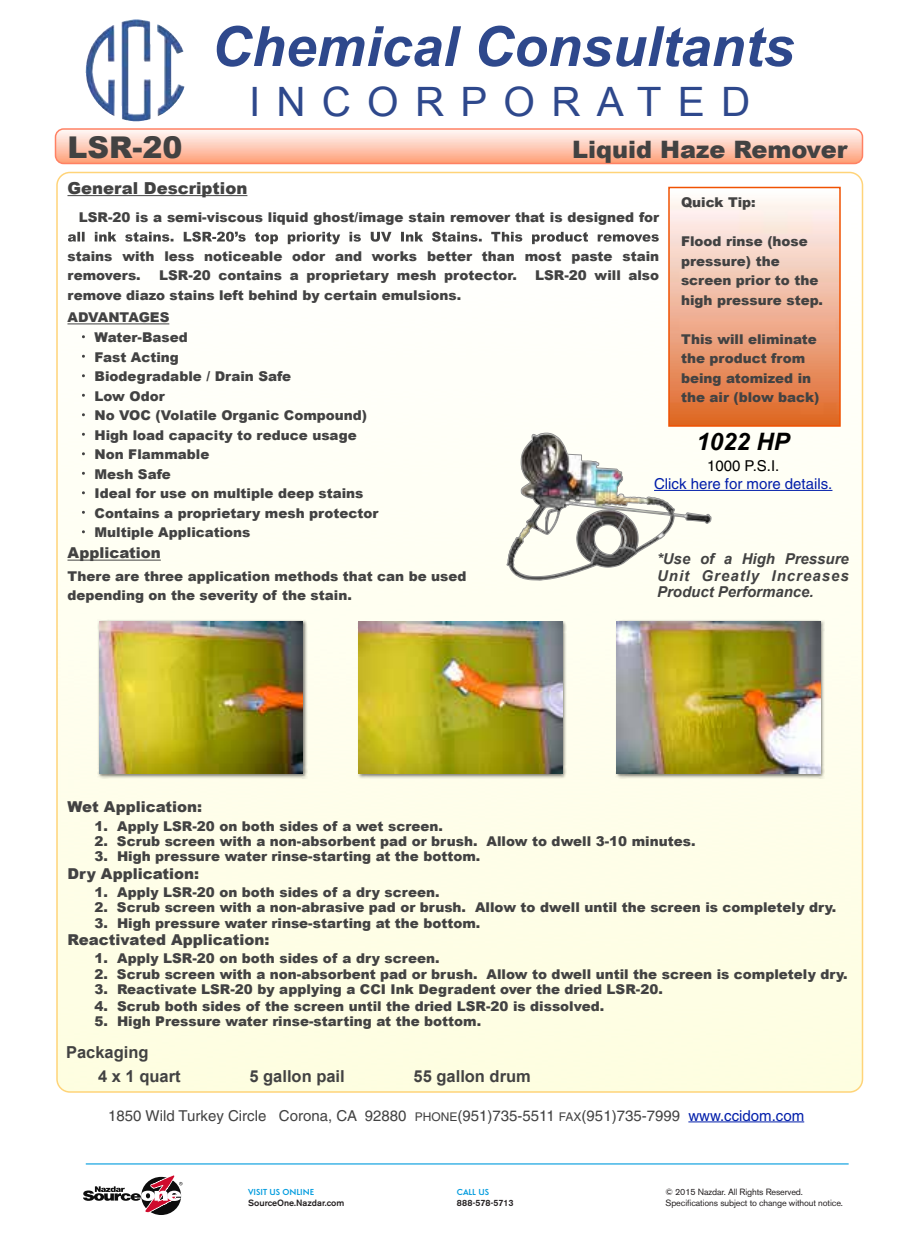
<style>
.page{position:relative;width:918px;height:1242px;background:#fff}
.page>*{position:absolute;margin:0;border:0;box-sizing:border-box;transform-origin:0 0}
.t1{font:italic 700 55.5px "Arial";color:#2e488c}
.t2{font:40.5px "Arial";letter-spacing:.4em;color:#2e488c}
.t3{font:900 30px "Arial";color:#424242}
.t4{font:900 24px "Arial";color:#424242}
.t5{font:italic 700 24px "Arial";color:#000}
.t6{font:700 16.5px/24px "Arial";color:#424242}
.t7{font:900 16.5px "Arial";color:#424242}
.t8{font:15px "Helvetica";color:#424242}
.t9{font:900 15px "Arial";color:#424242}
.t10{font:italic 700 15px/16.5px "Arial";color:#424242;text-align:justify}
.t11{font:15px "Helvetica";color:#021eaa}
.t12{font:15px "Helvetica";color:#000}
.t13{font:900 13.5px/19.5px "Arial";color:#424242}
.t14{font:9px/10.8px "Akzidenz Grotesk BE";letter-spacing:-.015em;color:#231f20}
.t15{font:500 9px "Akzidenz Grotesk BE";color:#231f20}
.t16{font:600 9px "Simplo";color:#009bde}
.t17{font:500 9px "Akzidenz Grotesk BE";letter-spacing:-.02em;color:#231f20}
.s1{font-size:12px}
.s2{color:#021eaa}
</style>
<div class="page">
<div style="left:55px;top:128px;width:808px;height:36px;border:2px solid #ff4215;border-radius:8px"></div>
<hr style="left:68px;top:195px;width:179px;height:1px;background:#424242">
<svg style="left:68px;top:232px;width:591px;height:12px"></svg>
<hr style="left:68px;top:324px;width:101px;height:1px;background:#424242">
<hr style="left:68px;top:560px;width:93px;height:1px;background:#424242">
<hr style="left:688px;top:1122px;width:116px;height:1px;background:#021eaa">
<img style="left:121px;top:20px;width:63px;height:102px">
<img style="left:671px;top:193px;width:167px;height:231px">
<div style="left:668px;top:187px;width:173px;height:240px;border:2px solid #f05202"></div>
<img style="left:98px;top:620px;width:210px;height:158px">
<img style="left:99px;top:621px;width:204px;height:153px">
<img style="left:357px;top:621px;width:210px;height:157px">
<img style="left:358px;top:621px;width:204px;height:153px">
<img style="left:615px;top:620px;width:210px;height:158px">
<img style="left:616px;top:621px;width:204px;height:153px">
<svg style="left:506px;top:432px;width:206px;height:149px"></svg>
<hr style="left:654px;top:490px;width:178px;height:1px;background:#021eaa">
<hr style="left:86px;top:1163px;width:763px;height:2px;background:#009bde">
<svg style="left:83px;top:1175px;width:100px;height:40px"></svg>
<h1 class="t1" style="left:212px;top:10px;width:584px">Chemical Consultants</h1>
<h2 class="t2" style="left:249px;top:75px;width:503px">INCORPORATED</h2>
<h3 class="t3" style="left:68px;top:125px;width:117px">LSR-20</h3>
<h3 class="t4" style="left:572px;top:132px;width:277px">Liquid Haze Remover</h3>
<p class="t7" style="left:68px;top:176px;width:181px">General Description</p>
<p class="t13" style="left:79px;top:207px;width:582px">LSR-20 is a semi-viscous liquid ghost/image stain remover that is designed for</p>
<p class="t13" style="left:68px;top:246px;width:593px">stains with less noticeable odor and works better than most paste stain removers.</p>
<p class="t13" style="left:681px;top:192px;width:76px">Quick Tip:</p>
<p class="t13" style="left:681px;top:231px;width:143px">Flood rinse (hose pressure) the screen prior to the high pressure step.</p>
<p class="t13" style="left:681px;top:329px;width:140px">This will eliminate the product from being atomized in the air (blow back)</p>
<h3 class="t5" style="left:697px;top:426px;width:95px">1022 HP</h3>
<p class="t12" style="left:707px;top:457px;width:74px">1000 P.S.I.</p>
<p class="t11" style="left:654px;top:475px;width:180px">Click here for more details.</p>
<p class="t13" style="left:159px;top:265px;width:359px">LSR-20 contains a proprietary mesh protector.</p>
<p class="t13" style="left:535px;top:265px;width:125px">LSR-20 will also</p>
<p class="t13" style="left:68px;top:283px;width:395px;line-height:22.5px">remove diazo stains left behind by certain emulsions.<br>ADVANTAGES</p>
<p class="t13" style="left:94px;top:327px;width:285px">Water-Based<br>Fast Acting<br>Biodegradable / Drain Safe<br>Low Odor<br>No VOC (Volatile Organic Compound)<br>High load capacity to reduce usage<br>Non Flammable<br>Mesh Safe<br>Ideal for use on multiple deep stains<br>Contains a proprietary mesh protector<br>Multiple Applications</p>
<p class="t9" style="left:68px;top:542px;width:95px">Application</p>
<p class="t13" style="left:67px;top:566px;width:400px">There are three application methods that can be used depending on the severity of the stain.</p>
<p class="t10" style="left:657px;top:551px;width:193px">*Use of a High Pressure Unit Greatly Increases Product Performance.</p>
<p class="t9" style="left:68px;top:795px;width:136px">Wet Application:</p>
<p class="t13" style="left:94px;top:816px;width:350px">1. Apply LSR-20 on both sides of a wet screen.</p>
<p class="t13" style="left:94px;top:831px;width:603px">2. Scrub screen with a non-absorbent pad or brush. Allow to dwell 3-10 minutes.</p>
<p class="t13" style="left:95px;top:846px;width:387px">3. High pressure water rinse-starting at the bottom.</p>
<p class="t9" style="left:68px;top:863px;width:133px">Dry Application:</p>
<p class="t13" style="left:94px;top:882px;width:347px">1. Apply LSR-20 on both sides of a dry screen.</p>
<p class="t13" style="left:94px;top:897px;width:743px">2. Scrub screen with a non-abrasive pad or brush. Allow to dwell until the screen is completely dry.</p>
<p class="t13" style="left:95px;top:914px;width:387px">3. High pressure water rinse-starting at the bottom.</p>
<p class="t9" style="left:68px;top:929px;width:203px">Reactivated Application:</p>
<p class="t13" style="left:94px;top:948px;width:347px">1. Apply LSR-20 on both sides of a dry screen.</p>
<p class="t13" style="left:94px;top:965px;width:755px">2. Scrub screen with a non-absorbent pad or brush. Allow to dwell until the screen is completely dry.</p>
<p class="t13" style="left:95px;top:980px;width:570px">3. Reactivate LSR-20 by applying a CCI Ink Degradent over the dried LSR-20.</p>
<p class="t13" style="left:95px;top:996px;width:511px">4. Scrub both sides of the screen until the dried LSR-20 is dissolved.</p>
<p class="t13" style="left:95px;top:1011px;width:388px">5. High Pressure water rinse-starting at the bottom.</p>
<p class="t6" style="left:98px;top:1040px;width:84px;text-indent:-32px">Packaging<br>4 x 1 quart</p>
<p class="t6" style="left:249px;top:1064px;width:97px">5 gallon pail</p>
<p class="t6" style="left:414px;top:1064px;width:119px">55 gallon drum</p>
<p class="t8" style="left:108px;top:1107px;width:698px">1850 Wild Turkey Circle Corona, CA 92880 <span class="s1">PHONE</span>(951)735-5511 <span class="s1">FAX</span>(951)735-7999 <span class="s2">www.ccidom.com</span></p>
<p class="t16" style="left:248px;top:1187px;width:68px">VISIT US ONLINE</p>
<p class="t15" style="left:248px;top:1197px;width:98px">SourceOne.Nazdar.com</p>
<p class="t16" style="left:457px;top:1187px;width:34px">CALL US</p>
<p class="t17" style="left:457px;top:1197px;width:58px">888-578-5713</p>
<p class="t14" style="left:665px;top:1186px;width:179px">© 2015 Nazdar. All Rights Reserved.<br>Specifications subject to change without notice.</p>
</div>
